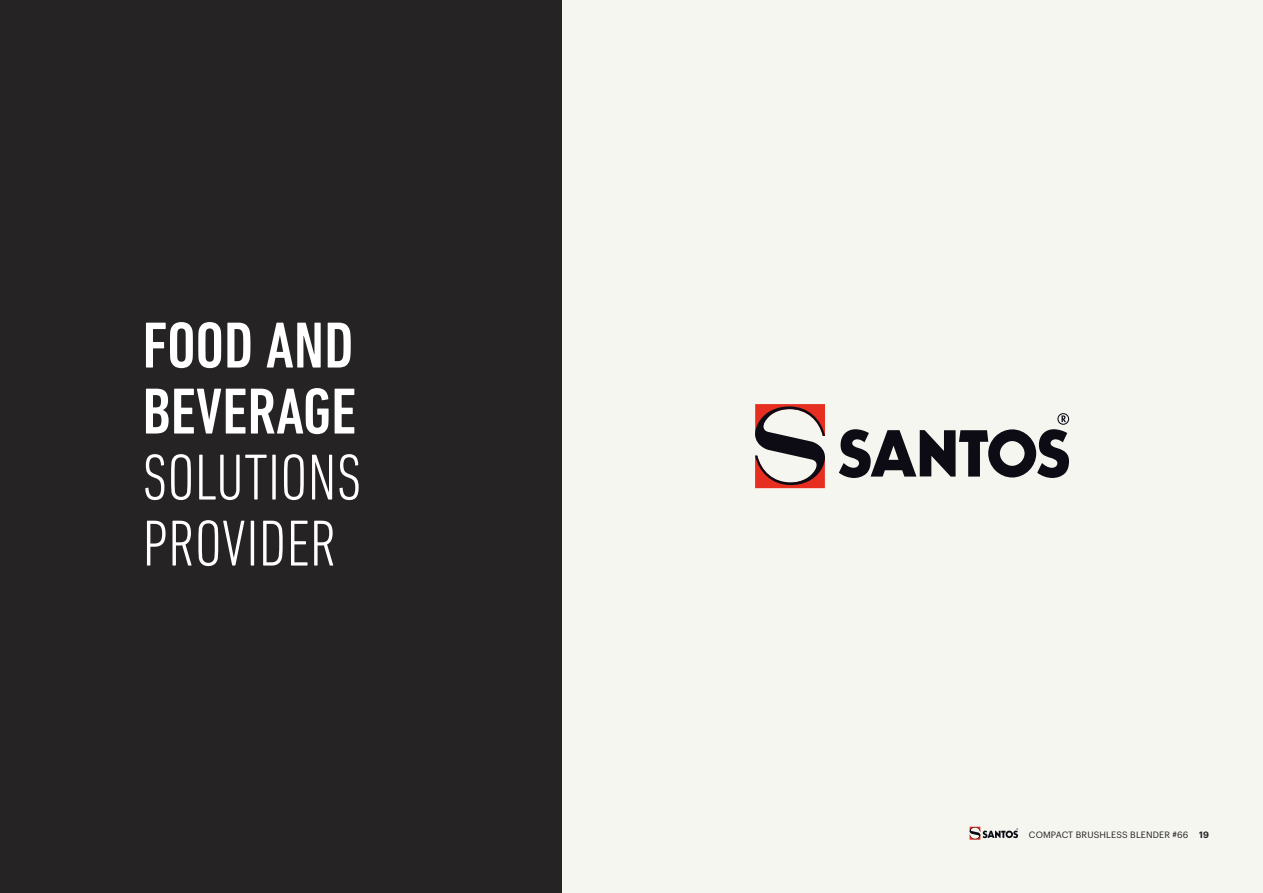
<style>
.page{position:relative;width:1263px;height:893px;background:#fff}
.page>*{position:absolute;margin:0;border:0;box-sizing:border-box;transform-origin:0 0}
.t1{font:300 condensed 66px/66px "DIN Next LT Pro";color:#fff}
.t2{font:500 condensed 66px/66px "DIN Next LT Pro";color:#fff}
.t3{font:9px "Graphik";letter-spacing:.015em;color:#231f20}
.s1{font-weight:600;color:#262324}
</style>
<div class="page">
<div style="left:561px;top:0;width:702px;height:893px;background:#f6f6f1"></div>
<svg style="left:755px;top:404px;width:70px;height:84px"></svg>
<svg style="left:839px;top:413px;width:230px;height:65px"></svg>
<div style="left:0;top:0;width:561px;height:893px;background:#262324"></div>
<h1 class="t2" style="left:142px;top:312px;width:215px">FOOD AND<br>BEVERAGE</h1>
<h1 class="t1" style="left:142px;top:444px;width:221px">SOLUTIONS<br>PROVIDER</h1>
<p class="t3" style="left:1029px;top:828px;width:181px">COMPACT BRUSHLESS BLENDER #66 <span class="s1">19</span></p>
</div>
